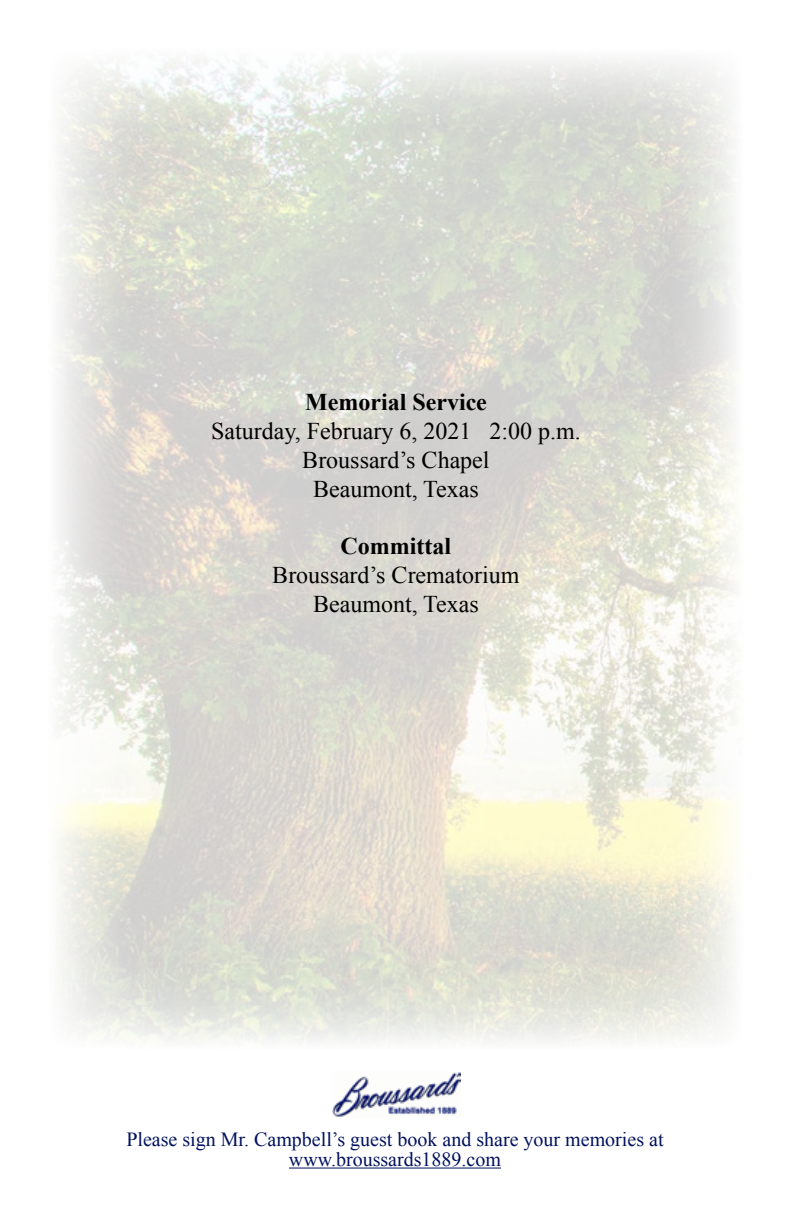
<style>
.page{position:relative;width:792px;height:1224px;background:#fff}
.page>*{position:absolute;margin:0;border:0;box-sizing:border-box;transform-origin:0 0}
.t1{font:24px/28.8px "Times New Roman";color:#000;text-align:center}
.t2{font:700 24px "Times New Roman";color:#000}
.t3{font:20px/20px "Times New Roman";color:#00115e;text-align:center}
</style>
<div class="page">
<img style="left:59px;top:59px;width:676px;height:982px">
<img style="left:333px;top:1072px;width:127px;height:46px">
<hr style="left:289px;top:1168px;width:212px;height:1px;background:#00115e">
<p class="t2" style="left:305px;top:386px;width:183px">Memorial Service</p>
<p class="t1" style="left:211px;top:416px;width:371px">Saturday, February 6, 2021 2:00 p.m.<br>Broussard’s Chapel<br>Beaumont, Texas</p>
<p class="t2" style="left:341px;top:530px;width:112px">Committal</p>
<p class="t1" style="left:272px;top:560px;width:249px">Broussard’s Crematorium<br>Beaumont, Texas</p>
<p class="t3" style="left:126px;top:1129px;width:539px">Please sign Mr. Campbell’s guest book and share your memories at www.broussards1889.com</p>
</div>
